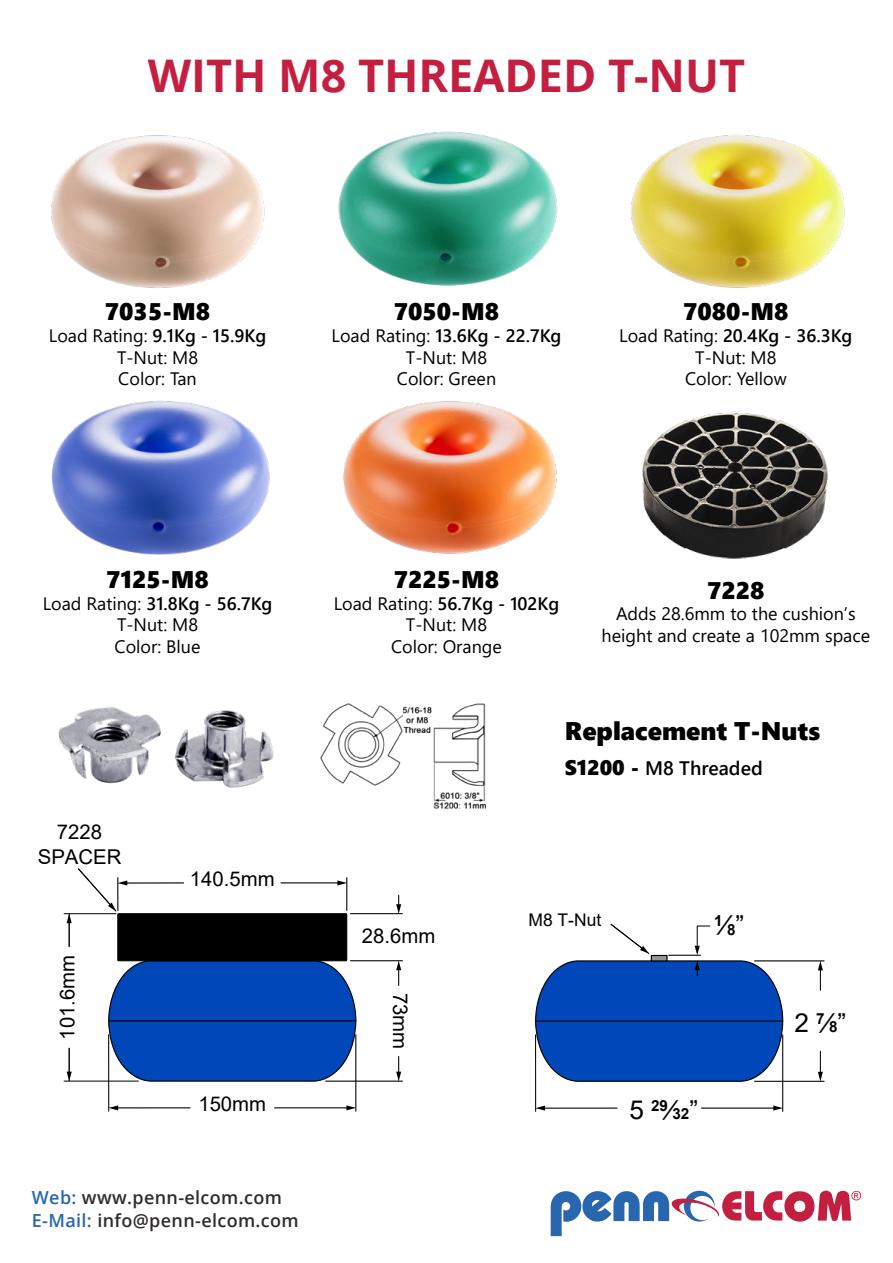
<style>
.page{position:relative;width:893px;height:1263px;background:#fff}
.page>*{position:absolute;margin:0;border:0;box-sizing:border-box;transform-origin:0 0}
.t1{font:700 45px "Open Sans";color:#c41f40}
.t2{font:26.1px "Arial";color:#000}
.t3{font:25.5px "Segoe UI Black";color:#000}
.t4{font:24px "Segoe UI Black";color:#000}
.t5{font:20.4px/24.5px "Arial";color:#000;text-align:center}
.t6{font:600 19.5px "Segoe UI";color:#000}
.t7{font:18px/21.6px "Segoe UI";color:#000;text-align:center}
.t8{font:600 18px/22.6px "Open Sans";letter-spacing:.02em;color:#302b2d}
.t9{font:17.4px "Arial";color:#000}
.t10{font:700 15.3px "Arial";color:#000}
.s1{font-weight:600}
.s2{color:#2966b0}
.s3{font-family:"Segoe UI Black";font-weight:400;font-size:21px}
.s4{font-weight:400;font-size:26.1px}
.s5{font-weight:700;font-size:15.3px}
</style>
<div class="page">
<svg style="left:551px;top:1191px;width:310px;height:45px"></svg>
<img style="left:51px;top:135px;width:214px;height:153px">
<img style="left:338px;top:131px;width:220px;height:155px">
<img style="left:630px;top:135px;width:215px;height:153px">
<img style="left:58px;top:707px;width:216px;height:81px">
<img style="left:320px;top:703px;width:167px;height:106px">
<hr style="left:543px;top:1107px;width:74px;height:1px;background:#000">
<svg style="left:536px;top:1105px;width:9px;height:5px"></svg>
<hr style="left:701px;top:1107px;width:74px;height:1px;background:#000">
<svg style="left:773px;top:1105px;width:9px;height:5px"></svg>
<hr style="left:535px;top:1035px;width:1px;height:76px;background:#000">
<hr style="left:782px;top:1035px;width:1px;height:76px;background:#000">
<svg style="left:818px;top:1051px;width:5px;height:30px"></svg>
<svg style="left:818px;top:961px;width:5px;height:29px"></svg>
<hr style="left:754px;top:1081px;width:70px;height:1px;background:#000">
<hr style="left:754px;top:960px;width:70px;height:1px;background:#000">
<svg style="left:535px;top:923px;width:249px;height:159px"></svg>
<hr style="left:116px;top:1107px;width:74px;height:1px;background:#000">
<svg style="left:109px;top:1105px;width:9px;height:5px"></svg>
<hr style="left:274px;top:1107px;width:74px;height:1px;background:#000">
<svg style="left:346px;top:1105px;width:9px;height:5px"></svg>
<hr style="left:108px;top:1035px;width:1px;height:76px;background:#000">
<hr style="left:355px;top:1035px;width:1px;height:76px;background:#000">
<svg style="left:396px;top:1056px;width:5px;height:25px"></svg>
<svg style="left:396px;top:961px;width:5px;height:24px"></svg>
<hr style="left:326px;top:1081px;width:76px;height:1px;background:#000">
<hr style="left:350px;top:960px;width:52px;height:1px;background:#000">
<svg style="left:396px;top:895px;width:5px;height:18px"></svg>
<hr style="left:350px;top:913px;width:52px;height:1px;background:#000">
<svg style="left:108px;top:960px;width:249px;height:122px;background:#1253b8"></svg>
<hr style="left:109px;top:1020px;width:247px;height:1px;background:#000">
<div style="left:118px;top:914px;width:229px;height:47px;background:#000"></div>
<div style="left:118px;top:913px;width:229px;height:48px;border:1px solid #000"></div>
<svg style="left:67px;top:1048px;width:5px;height:33px"></svg>
<hr style="left:64px;top:1081px;width:74px;height:1px;background:#000">
<hr style="left:64px;top:913px;width:52px;height:1px;background:#000">
<hr style="left:126px;top:882px;width:58px;height:1px;background:#000">
<svg style="left:67px;top:868px;width:60px;height:79px"></svg>
<hr style="left:281px;top:882px;width:58px;height:1px;background:#000">
<svg style="left:337px;top:880px;width:9px;height:5px"></svg>
<hr style="left:117px;top:878px;width:1px;height:32px;background:#000">
<hr style="left:346px;top:878px;width:1px;height:32px;background:#000">
<img style="left:343px;top:401px;width:214px;height:153px">
<img style="left:51px;top:400px;width:219px;height:155px">
<img style="left:642px;top:411px;width:186px;height:148px">
<h1 class="t1" style="left:148px;top:44px;width:599px">WITH M8 THREADED T-NUT</h1>
<h3 class="t4" style="left:105px;top:294px;width:107px">7035-M8</h3>
<p class="t7" style="left:49px;top:323px;width:219px">Load Rating: <span class="s1">9.1Kg - 15.9Kg<br></span>T-Nut: M8<br>Color: Tan</p>
<h3 class="t4" style="left:394px;top:294px;width:107px">7050-M8</h3>
<p class="t7" style="left:332px;top:323px;width:231px">Load Rating: <span class="s1">13.6Kg - 22.7Kg<br></span>T-Nut: M8<br>Color: Green</p>
<h3 class="t4" style="left:683px;top:294px;width:107px">7080-M8</h3>
<p class="t7" style="left:619px;top:323px;width:235px">Load Rating: <span class="s1">20.4Kg - 36.3Kg<br></span>T-Nut: M8<br>Color: Yellow</p>
<h3 class="t4" style="left:106px;top:562px;width:104px">7125-M8</h3>
<p class="t7" style="left:43px;top:591px;width:231px">Load Rating: <span class="s1">31.8Kg - 56.7Kg<br></span>T-Nut: M8<br>Color: Blue</p>
<p class="t5" style="left:38px;top:820px;width:85px">7228<br>SPACER</p>
<p class="t5" style="left:55px;top:1040px;width:86px;rotate:-90deg">101.6mm</p>
<p class="t5" style="left:190px;top:866px;width:86px">140.5mm</p>
<p class="t5" style="left:198px;top:1091px;width:69px">150mm</p>
<p class="t8" style="left:32px;top:1186px;width:268px"><span class="s2">Web:</span> www.penn-elcom.com<br><span class="s2">E-Mail:</span> info@penn-elcom.com</p>
<h3 class="t4" style="left:394px;top:562px;width:107px">7225-M8</h3>
<p class="t7" style="left:334px;top:591px;width:227px">Load Rating: <span class="s1">56.7Kg - 102Kg<br></span>T-Nut: M8<br>Color: Orange</p>
<h3 class="t4" style="left:707px;top:573px;width:59px">7228</h3>
<p class="t7" style="left:602px;top:601px;width:270px">Adds 28.6mm to the cushion’s height and create a 102mm space</p>
<p class="t5" style="left:362px;top:923px;width:75px">28.6mm</p>
<p class="t5" style="left:413px;top:993px;width:58px;rotate:90deg">73mm</p>
<h3 class="t3" style="left:565px;top:713px;width:257px">Replacement T-Nuts</h3>
<p class="t6" style="left:565px;top:750px;width:199px"><span class="s3">S1200 -</span> M8 Threaded</p>
<p class="t9" style="left:529px;top:908px;width:74px">M8 T-Nut</p>
<p class="t10" style="left:714px;top:914px;width:32px">1<span class="s4">⁄</span>8<span class="s4">”</span></p>
<p class="t10" style="left:629px;top:1099px;width:70px"><span class="s4">5</span> 29<span class="s4">⁄</span>32<span class="s4">”</span></p>
<h2 class="t2" style="left:794px;top:1005px;width:53px">2 <sup>7</sup>⁄<span class="s5">8</span>”</h2>
</div>
